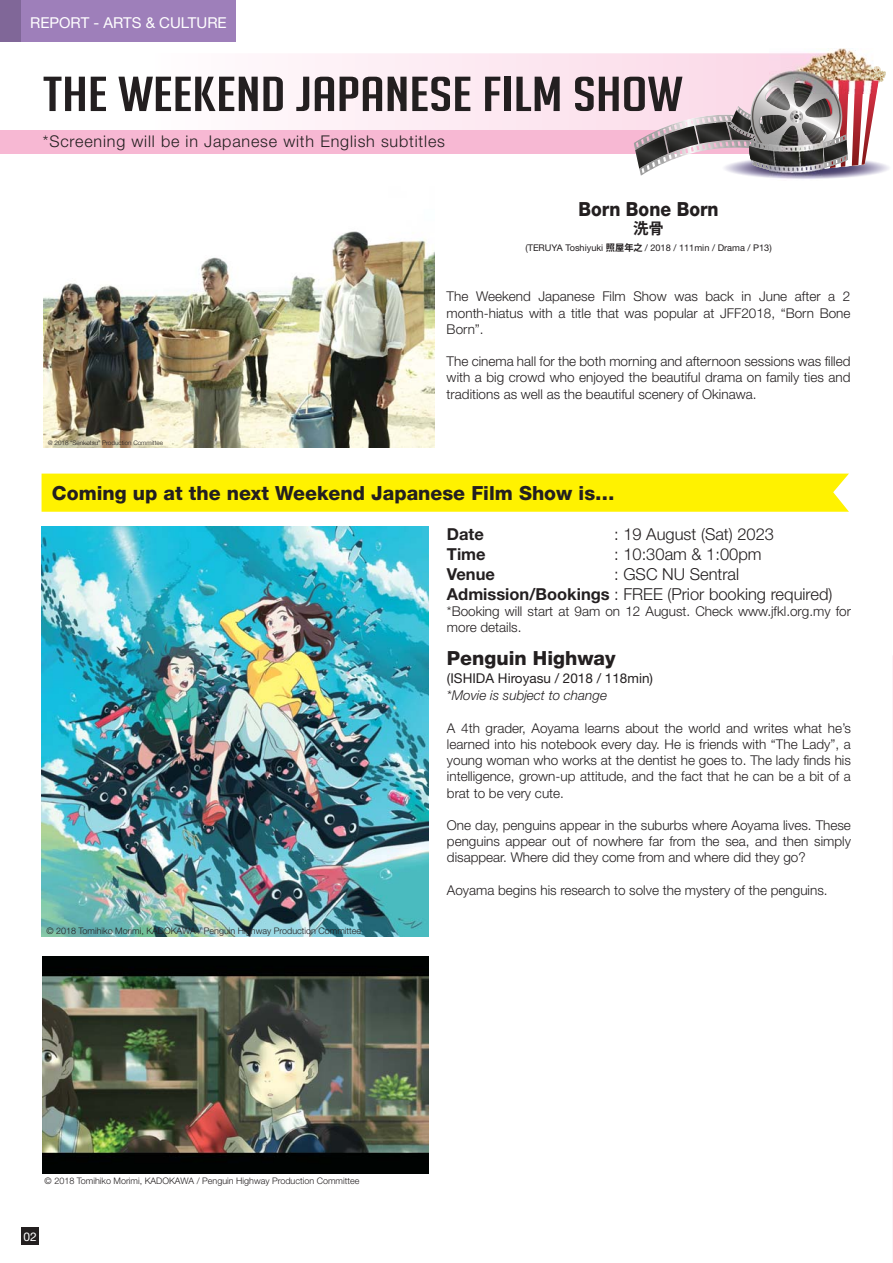
<style>
.page{position:relative;width:893px;height:1263px;background:#fff}
.page>*{position:absolute;margin:0;border:0;box-sizing:border-box;transform-origin:0 0}
.t1{font:47.85px "Big Noodle Titling";color:#231f20;scale:1.34 1}
.t2{font:800 19.5px "Helvetica Neue";color:#231f20}
.t3{font:800 19.5px "Helvetica Neue";color:#231f20;scale:.9 1}
.t4{font:300 16.5px/19.8px "Helvetica Neue";color:#231f20}
.t5{font:700 16.5px "Helvetica Neue";color:#231f20}
.t6{font:300 16.2px "Helvetica Neue";letter-spacing:.05em;color:#231f20}
.t7{font:15.45px "Koz Go Pro Bold 90 msp RKSJ H";color:#231f20}
.t8{font:15px "Helvetica Neue";color:#fff}
.t9{font:300 13.5px/16.2px "Helvetica Neue";color:#231f20;text-align:justify}
.t10{font:13.5px "Helvetica Neue";color:#231f20}
.t11{font:italic 300 13.5px "Helvetica Neue";color:#231f20}
.t12{font:12px "Helvetica Neue";color:#fff}
.t13{font:9.15px "Helvetica Neue";color:#231f20}
.t14{font:300 9px "Helvetica Neue";color:#231f20}
.t15{font:300 6.3px "Helvetica Neue";color:#231f20}
.s1{font-family:"Koz Go Pro Bold 90 msp RKSJ H"}
.s2{font-weight:700}
</style>
<div class="page">
<div style="left:42px;top:474px;width:807px;height:38px;background:#fff200"></div>
<svg style="left:0;top:53px;width:749px;height:78px"></svg>
<div style="left:0;top:131px;width:852px;height:23px;background:#f7b8d3"></div>
<img style="left:672px;top:115px;width:77px;height:43px">
<img style="left:634px;top:117px;width:43px;height:59px">
<img style="left:730px;top:122px;width:19px;height:19px">
<img style="left:695px;top:122px;width:35px;height:22px">
<img style="left:665px;top:126px;width:33px;height:27px">
<img style="left:635px;top:135px;width:33px;height:34px">
<img style="left:689px;top:157px;width:200px;height:22px">
<img style="left:731px;top:110px;width:18px;height:22px">
<svg style="left:749px;top:53px;width:137px;height:118px"></svg>
<img style="left:823px;top:140px;width:24px;height:22px">
<img style="left:43px;top:231px;width:391px;height:217px">
<img style="left:43px;top:956px;width:386px;height:217px">
<img style="left:42px;top:527px;width:387px;height:410px">
<div style="left:22px;top:1228px;width:17px;height:17px;background:#231f20"></div>
<div style="left:0;top:0;width:22px;height:42px;background:#806798"></div>
<div style="left:22px;top:0;width:214px;height:42px;background:#9e7fba"></div>
<img style="left:770px;top:48px;width:103px;height:45px">
<img style="left:770px;top:136px;width:52px;height:43px">
<p class="t8" style="left:30px;top:18px;width:198px">REPORT - ARTS &amp; CULTURE</p>
<h1 class="t1" style="left:43px;top:67px;width:479px">THE WEEKEND JAPANESE FILM SHOW</h1>
<p class="t6" style="left:43px;top:136px;width:404px">*Screening will be in Japanese with English subtitles</p>
<h2 class="t3" style="left:578px;top:202px;width:157px">Born Bone Born</h2>
<p class="t7" style="left:633px;top:223px;width:32px">洗骨</p>
<p class="t13" style="left:525px;top:244px;width:248px">(TERUYA Toshiyuki <span class="s1">照屋年之</span> / 2018 / 111min / Drama / P13)</p>
<p class="t15" style="left:48px;top:441px;width:117px">@ 2018 “Senkotsu” Production Committee</p>
<p class="t9" style="left:447px;top:290px;width:405px">The Weekend Japanese Film Show was back in June after a 2 month-hiatus with a title that was popular at JFF2018, “Born Bone Born”.</p>
<p class="t9" style="left:447px;top:355px;width:405px">The cinema hall for the both morning and afternoon sessions was filled with a big crowd who enjoyed the beautiful drama on family ties and traditions as well as the beautiful scenery of Okinawa.</p>
<h2 class="t2" style="left:52px;top:486px;width:564px">Coming up at the next Weekend Japanese Film Show is…</h2>
<p class="t5" style="left:447px;top:528px;width:38px">Date</p>
<p class="t4" style="left:614px;top:526px;width:161px">: 19 August (Sat) 2023</p>
<p class="t5" style="left:447px;top:548px;width:40px">Time</p>
<p class="t4" style="left:614px;top:546px;width:149px">: 10:30am &amp; 1:00pm</p>
<p class="t5" style="left:447px;top:568px;width:49px">Venue</p>
<p class="t4" style="left:447px;top:566px;width:387px;text-indent:167px">: GSC NU Sentral<br><span class="s2">Admission/Bookings</span> : FREE (Prior booking required)</p>
<p class="t9" style="left:447px;top:604px;width:406px">*Booking will start at 9am on 12 August. Check www.jfkl.org.my for more details.</p>
<p class="t14" style="left:46px;top:927px;width:316px">© 2018 Tomihiko Morimi, KADOKAWA / Penguin Highway Production Committee</p>
<h2 class="t2" style="left:447px;top:651px;width:170px">Penguin Highway</h2>
<p class="t10" style="left:447px;top:674px;width:208px">(ISHIDA Hiroyasu / 2018 / 118min)</p>
<p class="t11" style="left:447px;top:690px;width:162px">*Movie is subject to change</p>
<p class="t9" style="left:447px;top:721px;width:405px">A 4th grader, Aoyama learns about the world and writes what he’s learned into his notebook every day. He is friends with “The Lady”, a young woman who works at the dentist he goes to. The lady finds his intelligence, grown-up attitude, and the fact that he can be a bit of a brat to be very cute.</p>
<p class="t9" style="left:447px;top:818px;width:405px">One day, penguins appear in the suburbs where Aoyama lives. These penguins appear out of nowhere far from the sea, and then simply disappear. Where did they come from and where did they go?</p>
<p class="t9" style="left:447px;top:883px;width:382px">Aoyama begins his research to solve the mystery of the penguins.</p>
<p class="t14" style="left:45px;top:1177px;width:316px">© 2018 Tomihiko Morimi, KADOKAWA / Penguin Highway Production Committee</p>
<p class="t12" style="left:23px;top:1232px;width:15px">02</p>
</div>
